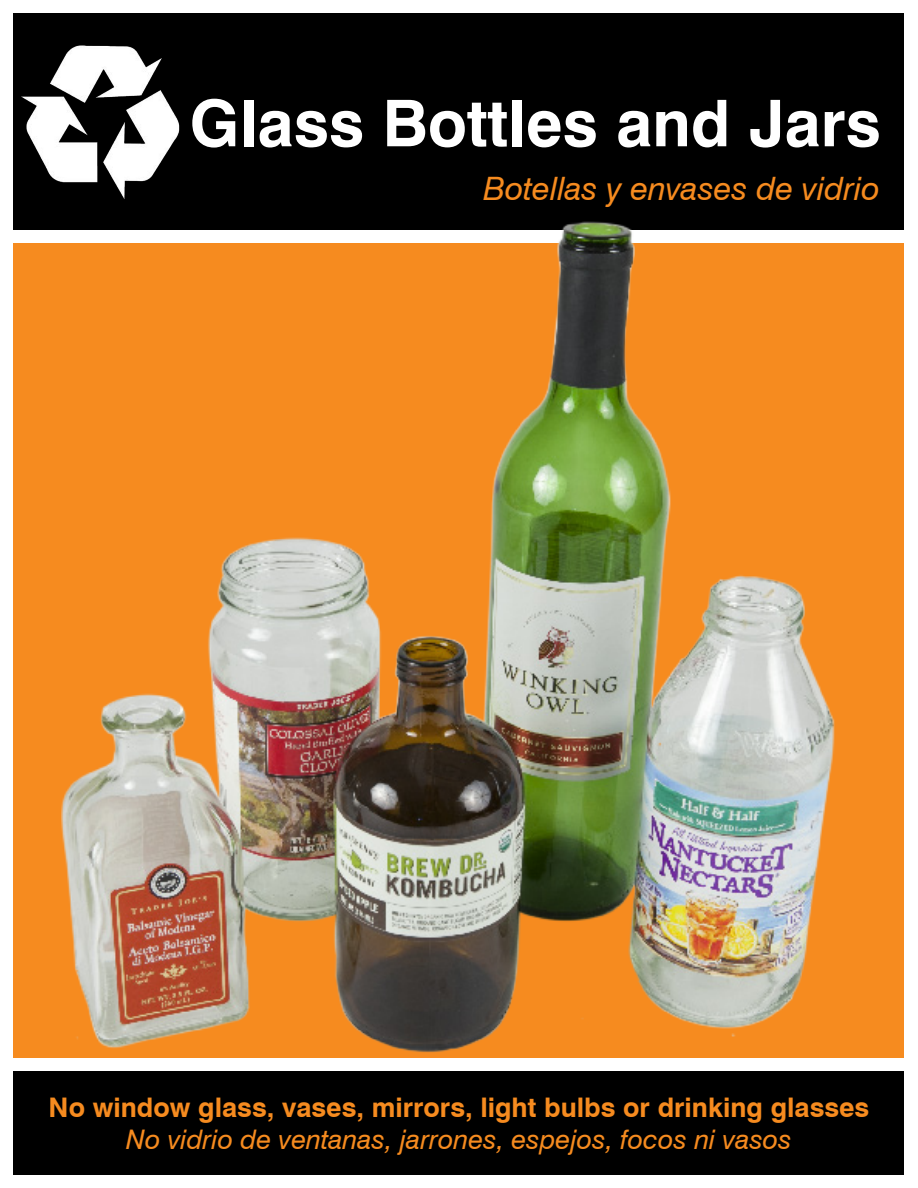
<style>
.page{position:relative;width:918px;height:1188px;background:#fff}
.page>*{position:absolute;margin:0;border:0;box-sizing:border-box;transform-origin:0 0}
.t1{font:700 64.5px "Swiss 721 BT";color:#fff}
.t2{font:italic 32.25px "Swiss 721 BT";color:#f68b1f}
.t3{font:700 27px "Swiss 721 BT";color:#f68b1f}
.t4{font:italic 27px "Swiss 721 BT";color:#f68b1f}
</style>
<div class="page">
<div style="left:14px;top:244px;width:890px;height:814px;background:#f68b1f"></div>
<div style="left:14px;top:14px;width:890px;height:216px;background:#000"></div>
<div style="left:14px;top:1071px;width:890px;height:103px;background:#000"></div>
<img style="left:21px;top:45px;width:159px;height:154px">
<img style="left:52px;top:221px;width:795px;height:832px">
<p class="t1" style="left:190px;top:84px;width:693px">Glass Bottles and Jars</p>
<p class="t2" style="left:483px;top:169px;width:398px">Botellas y envases de vidrio</p>
<p class="t3" style="left:49px;top:1091px;width:822px">No window glass, vases, mirrors, light bulbs or drinking glasses</p>
<p class="t4" style="left:126px;top:1123px;width:667px">No vidrio de ventanas, jarrones, espejos, focos ni vasos</p>
</div>
